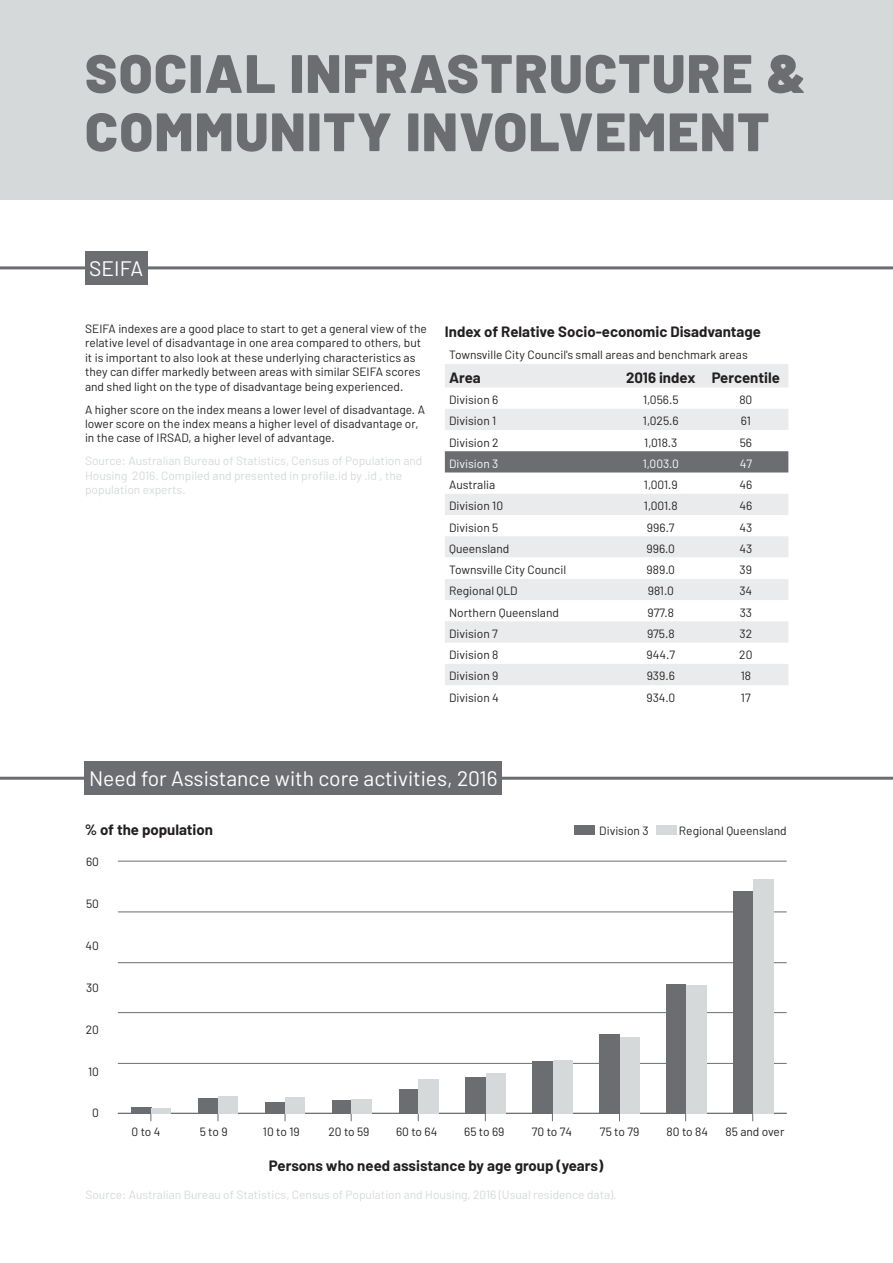
<style>
.page{position:relative;width:893px;height:1263px;background:#fff}
.page>*{position:absolute;margin:0;border:0;box-sizing:border-box;transform-origin:0 0}
.Section_Heading{font:900 54px/58.2px "Barlow";letter-spacing:.03em;color:#6c6d70}
.Grey_Sub{font:21px "Barlow";color:#fff}
.Axis_Headings{font:700 15px "Barlow";color:#231f20}
.t1{font:12px/14.4px "Barlow";color:#231f20}
.t2{font:12px/14.4px "Barlow";color:#d6d9da}
.t3{font:12px "Barlow";color:#fff}
</style>
<div class="page">
<div style="left:85px;top:251px;width:63px;height:34px;background:#6c6d70"></div>
<hr style="left:0;top:266px;width:893px;height:3px;background:#6c6d70">
<svg style="left:445px;top:364px;width:343px;height:321px;fill:#eaebec"></svg>
<div style="left:445px;top:451px;width:343px;height:21px;background:#6c6d70"></div>
<svg style="left:445px;top:557px;width:343px;height:22px"></svg>
<div style="left:85px;top:761px;width:417px;height:34px;background:#6c6d70"></div>
<hr style="left:0;top:777px;width:893px;height:3px;background:#6c6d70">
<div style="left:0;top:0;width:893px;height:200px;background:#d6d9da"></div>
<div style="left:574px;top:825px;width:20px;height:10px;background:#6c6d70"></div>
<div style="left:656px;top:825px;width:21px;height:10px;background:#d6d9da"></div>
<hr style="left:118px;top:1063px;width:669px;height:1px;background:#6c6d70">
<hr style="left:118px;top:1012px;width:669px;height:1px;background:#6c6d70">
<hr style="left:118px;top:962px;width:669px;height:1px;background:#6c6d70">
<hr style="left:118px;top:911px;width:669px;height:1px;background:#6c6d70">
<hr style="left:118px;top:861px;width:669px;height:1px;background:#6c6d70">
<hr style="left:118px;top:1113px;width:669px;height:1px;background:#6c6d70">
<div style="left:131px;top:1107px;width:20px;height:7px;background:#6c6d70"></div>
<div style="left:198px;top:1098px;width:20px;height:16px;background:#6c6d70"></div>
<div style="left:265px;top:1102px;width:21px;height:12px;background:#6c6d70"></div>
<div style="left:332px;top:1100px;width:20px;height:14px;background:#6c6d70"></div>
<div style="left:399px;top:1089px;width:20px;height:25px;background:#6c6d70"></div>
<div style="left:465px;top:1077px;width:21px;height:37px;background:#6c6d70"></div>
<div style="left:532px;top:1061px;width:21px;height:53px;background:#6c6d70"></div>
<div style="left:599px;top:1035px;width:21px;height:79px;background:#6c6d70"></div>
<div style="left:666px;top:984px;width:20px;height:130px;background:#6c6d70"></div>
<div style="left:734px;top:891px;width:19px;height:223px;background:#6c6d70"></div>
<div style="left:151px;top:1108px;width:20px;height:6px;background:#d6d9da"></div>
<div style="left:218px;top:1096px;width:20px;height:18px;background:#d6d9da"></div>
<div style="left:286px;top:1097px;width:19px;height:17px;background:#d6d9da"></div>
<div style="left:352px;top:1099px;width:20px;height:15px;background:#d6d9da"></div>
<div style="left:419px;top:1079px;width:20px;height:35px;background:#d6d9da"></div>
<div style="left:486px;top:1073px;width:19px;height:41px;background:#d6d9da"></div>
<div style="left:553px;top:1060px;width:19px;height:54px;background:#d6d9da"></div>
<div style="left:620px;top:1037px;width:19px;height:77px;background:#d6d9da"></div>
<div style="left:686px;top:985px;width:21px;height:129px;background:#d6d9da"></div>
<div style="left:753px;top:879px;width:21px;height:235px;background:#d6d9da"></div>
<p class="Section_Heading" style="left:85px;top:45px;width:723px">SOCIAL INFRASTRUCTURE &amp;<br>COMMUNITY INVOLVEMENT</p>
<p class="Grey_Sub" style="left:89px;top:256px;width:56px">SEIFA</p>
<p class="t1" style="left:85px;top:321px;width:343px">SEIFA indexes are a good place to start to get a general view of the relative level of disadvantage in one area compared to others, but it is important to also look at these underlying characteristics as they can differ markedly between areas with similar SEIFA scores and shed light on the type of disadvantage being experienced.</p>
<p class="t1" style="left:85px;top:402px;width:341px">A higher score on the index means a lower level of disadvantage. A lower score on the index means a higher level of disadvantage or, in the case of IRSAD, a higher level of advantage.</p>
<p class="t2" style="left:85px;top:453px;width:339px">Source: Australian Bureau of Statistics, Census of Population and<br>Housing 2016. Compiled and presented in profile.id by .id , the population experts.</p>
<p class="Axis_Headings" style="left:445px;top:322px;width:318px">Index of Relative Socio-economic Disadvantage</p>
<p class="t1" style="left:449px;top:347px;width:300px">Townsville City Council's small areas and benchmark areas</p>
<p class="Axis_Headings" style="left:449px;top:368px;width:33px">Area</p>
<p class="Axis_Headings" style="left:626px;top:368px;width:71px">2016 index</p>
<p class="Axis_Headings" style="left:712px;top:368px;width:70px">Percentile</p>
<p class="t1" style="left:449px;top:392px;width:51px">Division 6</p>
<p class="t1" style="left:643px;top:392px;width:37px">1,056.5</p>
<p class="t1" style="left:739px;top:392px;width:15px">80</p>
<p class="t1" style="left:449px;top:413px;width:49px">Division 1</p>
<p class="t1" style="left:643px;top:413px;width:37px">1,025.6</p>
<p class="t1" style="left:741px;top:413px;width:12px">61</p>
<p class="t1" style="left:449px;top:435px;width:51px">Division 2</p>
<p class="t1" style="left:644px;top:435px;width:35px">1,018.3</p>
<p class="t1" style="left:740px;top:435px;width:14px">56</p>
<p class="t3" style="left:449px;top:456px;width:51px">Division 3</p>
<p class="t3" style="left:643px;top:456px;width:38px">1,003.0</p>
<p class="t3" style="left:740px;top:456px;width:14px">47</p>
<p class="t1" style="left:449px;top:477px;width:48px">Australia</p>
<p class="t1" style="left:644px;top:477px;width:35px">1,001.9</p>
<p class="t1" style="left:739px;top:477px;width:14px">46</p>
<p class="t1" style="left:449px;top:499px;width:56px">Division 10</p>
<p class="t1" style="left:644px;top:499px;width:35px">1,001.8</p>
<p class="t1" style="left:739px;top:499px;width:14px">46</p>
<p class="t1" style="left:449px;top:520px;width:51px">Division 5</p>
<p class="t1" style="left:647px;top:520px;width:29px">996.7</p>
<p class="t1" style="left:739px;top:520px;width:14px">43</p>
<p class="t1" style="left:449px;top:541px;width:62px">Queensland</p>
<p class="t1" style="left:647px;top:541px;width:30px">996.0</p>
<p class="t1" style="left:739px;top:541px;width:14px">43</p>
<p class="t1" style="left:449px;top:562px;width:119px">Townsville City Council</p>
<p class="t1" style="left:647px;top:562px;width:30px">989.0</p>
<p class="t1" style="left:740px;top:562px;width:14px">39</p>
<p class="t1" style="left:449px;top:584px;width:70px">Regional QLD</p>
<p class="t1" style="left:648px;top:584px;width:27px">981.0</p>
<p class="t1" style="left:739px;top:584px;width:14px">34</p>
<p class="t1" style="left:449px;top:605px;width:111px">Northern Queensland</p>
<p class="t1" style="left:647px;top:605px;width:28px">977.8</p>
<p class="t1" style="left:740px;top:605px;width:14px">33</p>
<p class="t1" style="left:449px;top:626px;width:50px">Division 7</p>
<p class="t1" style="left:647px;top:626px;width:29px">975.8</p>
<p class="t1" style="left:739px;top:626px;width:14px">32</p>
<p class="t1" style="left:449px;top:647px;width:51px">Division 8</p>
<p class="t1" style="left:647px;top:647px;width:30px">944.7</p>
<p class="t1" style="left:739px;top:647px;width:15px">20</p>
<p class="t1" style="left:449px;top:669px;width:51px">Division 9</p>
<p class="t1" style="left:647px;top:669px;width:30px">939.6</p>
<p class="t1" style="left:741px;top:669px;width:12px">18</p>
<p class="t1" style="left:449px;top:690px;width:51px">Division 4</p>
<p class="t1" style="left:646px;top:690px;width:30px">934.0</p>
<p class="t1" style="left:741px;top:690px;width:11px">17</p>
<p class="Grey_Sub" style="left:89px;top:766px;width:410px">Need for Assistance with core activities, 2016</p>
<p class="Axis_Headings" style="left:85px;top:820px;width:130px">% of the population</p>
<p class="t1" style="left:86px;top:854px;width:14px">60</p>
<p class="t1" style="left:86px;top:896px;width:14px">50</p>
<p class="t1" style="left:86px;top:938px;width:15px">40</p>
<p class="t1" style="left:86px;top:980px;width:14px">30</p>
<p class="t1" style="left:86px;top:1022px;width:15px">20</p>
<p class="t1" style="left:88px;top:1064px;width:12px">10</p>
<p class="t1" style="left:92px;top:1106px;width:8px">0</p>
<p class="t1" style="left:599px;top:823px;width:51px">Division 3</p>
<p class="t1" style="left:679px;top:823px;width:109px">Regional Queensland</p>
<p class="t1" style="left:132px;top:1124px;width:30px">0 to 4</p>
<p class="t1" style="left:200px;top:1124px;width:29px">5 to 9</p>
<p class="t1" style="left:263px;top:1124px;width:38px">10 to 19</p>
<p class="t1" style="left:328px;top:1124px;width:43px">20 to 59</p>
<p class="t1" style="left:396px;top:1124px;width:43px">60 to 64</p>
<p class="t1" style="left:464px;top:1124px;width:42px">65 to 69</p>
<p class="t1" style="left:532px;top:1124px;width:42px">70 to 74</p>
<p class="t1" style="left:600px;top:1124px;width:41px">75 to 79</p>
<p class="t1" style="left:667px;top:1124px;width:43px">80 to 84</p>
<p class="t1" style="left:725px;top:1124px;width:60px">85 and over</p>
<p class="Axis_Headings" style="left:269px;top:1156px;width:336px">Persons who need assistance by age group (years)</p>
<p class="t2" style="left:85px;top:1187px;width:533px">Source: Australian Bureau of Statistics, Census of Population and Housing, 2016 (Usual residence data).</p>
</div>
